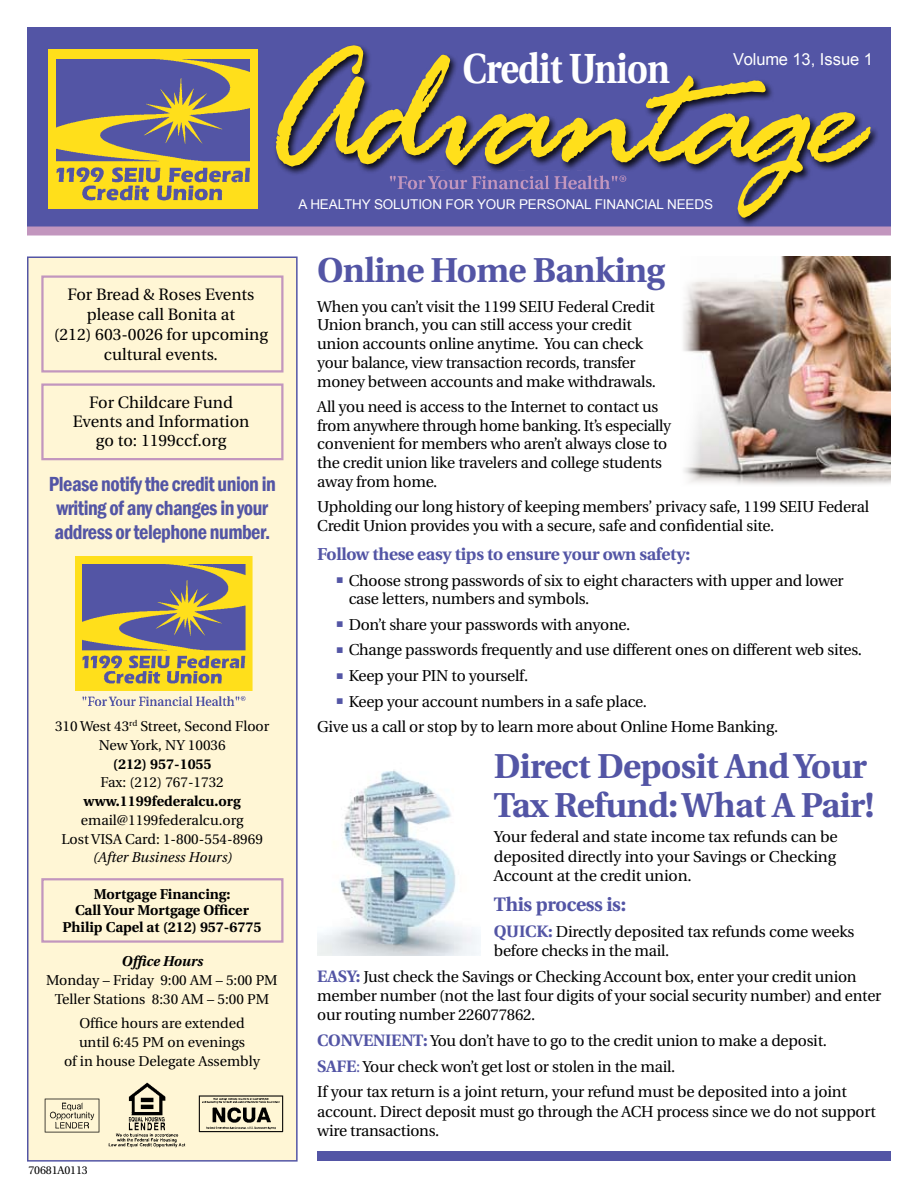
<style>
.page{position:relative;width:918px;height:1188px;background:#fff}
.page>*{position:absolute;margin:0;border:0;box-sizing:border-box;transform-origin:0 0}
.t1{font:180px "Rage Italic Plain";letter-spacing:-.035em;color:#ffdf1b}
.t2{font:700 42px "Utopia";letter-spacing:-.025em;color:#fff;scale:.85 1}
.t3{font:700 34.5px/39px "Utopia";letter-spacing:-.015em;color:#5355a5}
.t4{font:600 condensed 21px/24px "Franklin Gothic";letter-spacing:-.025em;color:#5355a5}
.t5{font:700 19.5px "Utopia";letter-spacing:-.015em;color:#5355a5}
.t6{font:700 17.25px "Utopia";letter-spacing:-.015em;color:#5355a5}
.t7{font:16.5px/19.8px "Utopia";color:#000;text-align:center}
.t8{font:16.5px "Arial";color:#fff}
.t9{font:700 16.5px "Utopia";color:#5355a5}
.t10{font:15.75px/18.8px "Utopia";letter-spacing:-.015em;color:#000}
.t11{font:14.25px/18.9px "Utopia";color:#000;text-align:center}
.t12{font:700 14.25px/16.5px "Utopia";color:#000;text-align:center}
.t13{font:italic 14.25px "Utopia";color:#000}
.t14{font:italic 700 14.25px "Utopia";color:#000}
.t15{font:13.5px "Arial";letter-spacing:-.01em;color:#fff}
.t16{font:11.25px "Utopia";letter-spacing:-.015em;color:#000}
.s1{font-weight:700;font-size:16.5px;color:#5355a5}
.s2{color:#5355a5}
</style>
<div class="page">
<div style="left:27px;top:27px;width:864px;height:200px;background:#5355a5"></div>
<div style="left:27px;top:226px;width:864px;height:10px;background:#c296be"></div>
<div style="left:27px;top:256px;width:271px;height:906px;background:#fff6d5;border:2px solid #5355a5"></div>
<div style="left:48px;top:50px;width:210px;height:159px;background:#ffdf1b"></div>
<img style="left:56px;top:59px;width:194px;height:142px">
<div style="left:41px;top:383px;width:243px;height:77px;border:2px solid #c296be"></div>
<div style="left:41px;top:275px;width:243px;height:98px;border:2px solid #c296be"></div>
<div style="left:75px;top:556px;width:177px;height:135px;background:#ffdf1b"></div>
<img style="left:82px;top:564px;width:164px;height:120px">
<img style="left:82px;top:696px;width:164px;height:10px">
<div style="left:41px;top:878px;width:243px;height:65px;border:2px solid #c296be"></div>
<div style="left:273px;top:43px;width:607px;height:185px;background:#000;opacity:.85"></div>
<img style="left:44px;top:1098px;width:56px;height:35px">
<img style="left:108px;top:1083px;width:78px;height:65px">
<img style="left:198px;top:1095px;width:86px;height:38px">
<div style="left:317px;top:1151px;width:574px;height:10px;background:#5355a5"></div>
<img style="left:317px;top:770px;width:163px;height:186px">
<img style="left:683px;top:256px;width:208px;height:229px">
<h1 class="t1" style="left:263px;top:34px;width:601px">Advantage</h1>
<h2 class="t2" style="left:462px;top:45px;width:246px">Credit Union</h2>
<p class="t8" style="left:733px;top:48px;width:142px">VOLUME 13, ISSUE 1</p>
<p class="t15" style="left:299px;top:195px;width:414px">A HEALTHY SOLUTION FOR YOUR PERSONAL FINANCIAL N EEDS</p>
<p class="t7" style="left:54px;top:285px;width:216px">For Bread &amp; Roses Events please call Bonita at<br>(212) 603-0026 for upcoming cultural events.</p>
<p class="t7" style="left:73px;top:393px;width:178px;line-height:19.4px">For Childcare Fund<br>Events and Information go to: 1199ccf.org</p>
<h3 class="t4" style="left:49px;top:471px;width:228px">Please notify the credit union in writing of any changes in your address or telephone number.</h3>
<p class="t11" style="left:55px;top:717px;width:216px">310 West 43<sup>rd</sup> Street, Second Floor<br>New York, NY 10036</p>
<p class="t12" style="left:113px;top:756px;width:100px">(212) 957-1055</p>
<p class="t11" style="left:101px;top:773px;width:125px">Fax: (212) 767-1732</p>
<p class="t12" style="left:84px;top:793px;width:159px">www.1199federalcu.org</p>
<p class="t11" style="left:62px;top:811px;width:203px">email@1199federalcu.org<br>Lost VISA Card: 1-800-554-8969</p>
<p class="t13" style="left:93px;top:850px;width:141px">(After Business Hours)</p>
<p class="t12" style="left:63px;top:886px;width:200px">Mortgage Financing:<br>Call Your Mortgage Officer<br>Philip Capel at (212) 957-6775</p>
<p class="t14" style="left:121px;top:953px;width:83px">Office Hours</p>
<p class="t11" style="left:46px;top:971px;width:233px">Monday – Friday 9:00 AM – 5:00 PM<br>Teller Stations 8:30 AM – 5:00 PM</p>
<p class="t11" style="left:64px;top:1014px;width:197px">Office hours are extended until 6:45 PM on evenings<br>of in house Delegate Assembly</p>
<p class="t16" style="left:28px;top:1164px;width:61px">70681A0113</p>
<h3 class="t3" style="left:317px;top:251px;width:349px">Online Home Banking</h3>
<p class="t10" style="left:317px;top:297px;width:340px">When you can’t visit the 1199 SEIU Federal Credit Union branch, you can still access your credit union accounts online anytime. You can check your balance, view transaction records, transfer money between accounts and make withdrawals.</p>
<p class="t10" style="left:317px;top:397px;width:355px">All you need is access to the Internet to contact us from anywhere through home banking. It’s especially convenient for members who aren’t always close to the credit union like travelers and college students away from home.</p>
<p class="t10" style="left:317px;top:498px;width:553px">Upholding our long history of keeping members’ privacy safe, 1199 SEIU Federal<br>Credit Union provides you with a secure, safe and confidential site.</p>
<p class="t6" style="left:317px;top:544px;width:375px">Follow these easy tips to ensure your own safety:</p>
<p class="t10" style="left:349px;top:571px;width:497px;text-indent:-12px"><sup>■</sup> Choose strong passwords of six to eight characters with upper and lower case letters, numbers and symbols.</p>
<p class="t10" style="left:337px;top:615px;width:295px"><sup>■</sup> Don’t share your passwords with anyone.</p>
<p class="t10" style="left:337px;top:641px;width:527px"><sup>■</sup> Change passwords frequently and use different ones on different web sites.</p>
<p class="t10" style="left:337px;top:667px;width:193px"><sup>■</sup> Keep your PIN to yourself.</p>
<p class="t10" style="left:317px;top:689px;width:462px;line-height:25.2px;text-indent:19px"><sup>■</sup> Keep your account numbers in a safe place.<br>Give us a call or stop by to learn more about Online Home Banking.</p>
<h3 class="t3" style="left:494px;top:747px;width:382px">Direct Deposit And Your<br>Tax Refund: What A Pair!</h3>
<p class="t10" style="left:494px;top:828px;width:345px;line-height:19.2px;text-align:justify">Your federal and state income tax refunds can be deposited directly into your Savings or Checking Account at the credit union.</p>
<p class="t5" style="left:494px;top:894px;width:134px">This process is:</p>
<p class="t10" style="left:494px;top:922px;width:362px;line-height:19.2px"><span class="s1">Quick:</span> Directly deposited tax refunds come weeks before checks in the mail.</p>
<p class="t10" style="left:317px;top:967px;width:566px;line-height:19.2px"><span class="s1">Easy:</span> Just check the Savings or Checking Account box, enter your credit union member number (not the last four digits of your social security number) and enter our routing number 226077862.</p>
<p class="t10" style="left:317px;top:1032px;width:511px"><span class="s1">Convenient:</span> You don’t have to go to the credit union to make a deposit.</p>
<p class="t9" style="left:317px;top:1057px;width:11px">Safe</p>
<p class="t10" style="left:317px;top:1054px;width:531px;line-height:25.7px;text-indent:39px"><span class="s2">:</span> Your check won’t get lost or stolen in the mail.<br>If your tax return is a joint return, your refund must be deposited into a joint</p>
<p class="t10" style="left:317px;top:1102px;width:560px;line-height:19.2px">account. Direct deposit must go through the ACH process since we do not support wire transactions.</p>
</div>
